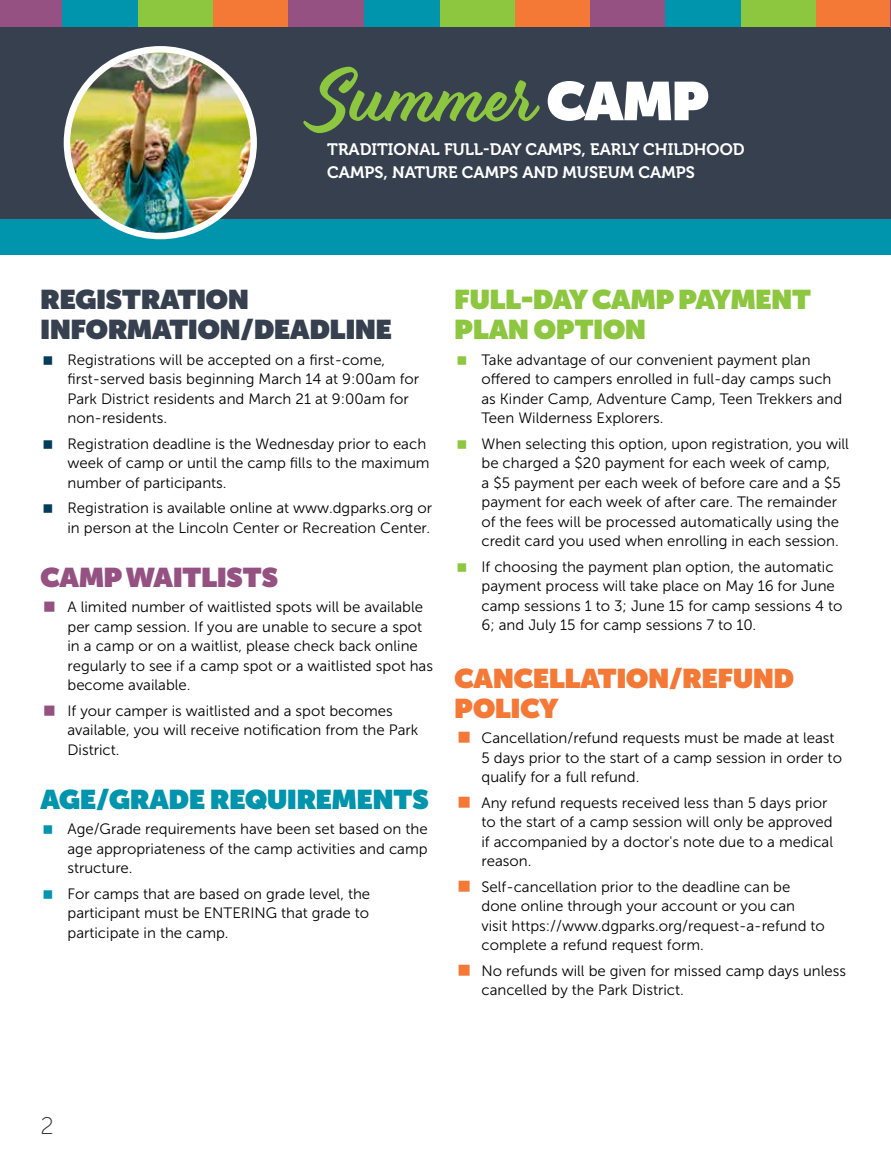
<style>
.page{position:relative;width:891px;height:1161px;background:#fff}
.page>*{position:absolute;margin:0;border:0;box-sizing:border-box;transform-origin:0 0}
.t1{font:69px "Eds Market Main Script";letter-spacing:.02em;color:#8dc63f}
.t2{font:900 27px/30px "Museo Sans Display";color:#36404f}
.t3{font:900 27px/30px "Museo Sans Display";color:#8dc63f}
.t4{font:900 27px/30px "Museo Sans Display";color:#f47937}
.t5{font:900 27px "Museo Sans Display";color:#0194ad}
.t6{font:900 27px "Museo Sans Display";color:#945181}
.t7{font:24px "Museo Sans 100";color:#333}
.t8{font:16.5px/22.5px "Museo 700";color:#fff}
.t9{font:15px/19.5px "Museo Sans 300";color:#000}
.s1{font-family:"Museo Sans Display";font-weight:900;font-size:54px;color:#fff}
</style>
<div class="page">
<div style="left:0;top:0;width:62px;height:27px;background:#945181"></div>
<div style="left:213px;top:0;width:75px;height:27px;background:#f47937"></div>
<div style="left:137px;top:0;width:76px;height:27px;background:#8dc63f"></div>
<div style="left:62px;top:0;width:76px;height:27px;background:#0194ad"></div>
<div style="left:590px;top:0;width:75px;height:27px;background:#945181"></div>
<div style="left:816px;top:0;width:75px;height:27px;background:#f47937"></div>
<div style="left:741px;top:0;width:75px;height:27px;background:#8dc63f"></div>
<div style="left:665px;top:0;width:76px;height:27px;background:#0194ad"></div>
<div style="left:288px;top:0;width:76px;height:27px;background:#945181"></div>
<div style="left:514px;top:0;width:76px;height:27px;background:#f47937"></div>
<div style="left:439px;top:0;width:76px;height:27px;background:#8dc63f"></div>
<div style="left:364px;top:0;width:75px;height:27px;background:#0194ad"></div>
<div style="left:0;top:206px;width:891px;height:48px;background:#0194ad"></div>
<div style="left:0;top:27px;width:891px;height:192px;background:#36404f"></div>
<img style="left:67px;top:53px;width:187px;height:183px">
<div style="left:64px;top:46px;width:193px;height:193px;border:6px solid #fff;border-radius:50%"></div>
<svg style="left:890px;top:0;width:1px;height:27px"></svg>
<h1 class="t1" style="left:315px;top:56px;width:395px">Summer <span class="s1">CAMP</span></h1>
<p class="t8" style="left:327px;top:138px;width:419px">TRADITIONAL FULL-DAY CAMPS, EARLY CHILDHOOD<br>CAMPS, NATURE CAMPS AND MUSEUM CAMPS</p>
<h2 class="t2" style="left:40px;top:285px;width:353px">REGISTRATION<br>INFORMATION/DEADLINE</h2>
<p class="t9" style="left:68px;top:350px;width:353px">Registrations will be accepted on a first-come, first-served basis beginning March 14 at 9:00am for Park District residents and March 21 at 9:00am for non-residents.</p>
<p class="t9" style="left:68px;top:434px;width:364px">Registration deadline is the Wednesday prior to each week of camp or until the camp fills to the maximum number of participants.</p>
<p class="t9" style="left:68px;top:498px;width:366px">Registration is available online at www.dgparks.org or in person at the Lincoln Center or Recreation Center.</p>
<h2 class="t6" style="left:40px;top:561px;width:239px">CAMP WAITLISTS</h2>
<p class="t9" style="left:68px;top:597px;width:367px">A limited number of waitlisted spots will be available per camp session. If you are unable to secure a spot in a camp or on a waitlist, please check back online regularly to see if a camp spot or a waitlisted spot has become available.</p>
<p class="t9" style="left:68px;top:701px;width:352px">If your camper is waitlisted and a spot becomes available, you will receive notification from the Park<br>District.</p>
<h2 class="t5" style="left:40px;top:783px;width:390px">AGE/GRADE REQUIREMENTS</h2>
<p class="t9" style="left:68px;top:819px;width:362px;text-align:justify">Age/Grade requirements have been set based on the age appropriateness of the camp activities and camp structure.</p>
<p class="t9" style="left:68px;top:884px;width:304px;text-align:justify">For camps that are based on grade level, the participant must be ENTERING that grade to participate in the camp.</p>
<h2 class="t3" style="left:454px;top:285px;width:358px">FULL-DAY CAMP PAYMENT<br>PLAN OPTION</h2>
<p class="t9" style="left:482px;top:350px;width:362px">Take advantage of our convenient payment plan offered to campers enrolled in full-day camps such as Kinder Camp, Adventure Camp, Teen Trekkers and Teen Wilderness Explorers.</p>
<p class="t9" style="left:482px;top:434px;width:369px">When selecting this option, upon registration, you will be charged a $20 payment for each week of camp,<br>a $5 payment per each week of before care and a $5 payment for each week of after care. The remainder of the fees will be processed automatically using the credit card you used when enrolling in each session.</p>
<p class="t9" style="left:482px;top:557px;width:362px">If choosing the payment plan option, the automatic payment process will take place on May 16 for June camp sessions 1 to 3; June 15 for camp sessions 4 to 6; and July 15 for camp sessions 7 to 10.</p>
<h2 class="t4" style="left:454px;top:663px;width:341px">CANCELLATION/REFUND<br>POLICY</h2>
<p class="t9" style="left:482px;top:728px;width:362px">Cancellation/refund requests must be made at least<br>5 days prior to the start of a camp session in order to qualify for a full refund.</p>
<p class="t9" style="left:482px;top:793px;width:353px">Any refund requests received less than 5 days prior to the start of a camp session will only be approved if accompanied by a doctor's note due to a medical reason.</p>
<p class="t9" style="left:482px;top:877px;width:345px">Self-cancellation prior to the deadline can be done online through your account or you can<br>visit https://www.dgparks.org/request-a-refund to complete a refund request form.</p>
<p class="t9" style="left:482px;top:961px;width:366px">No refunds will be given for missed camp days unless cancelled by the Park District.</p>
<h3 class="t7" style="left:40px;top:1113px;width:15px">2</h3>
</div>
